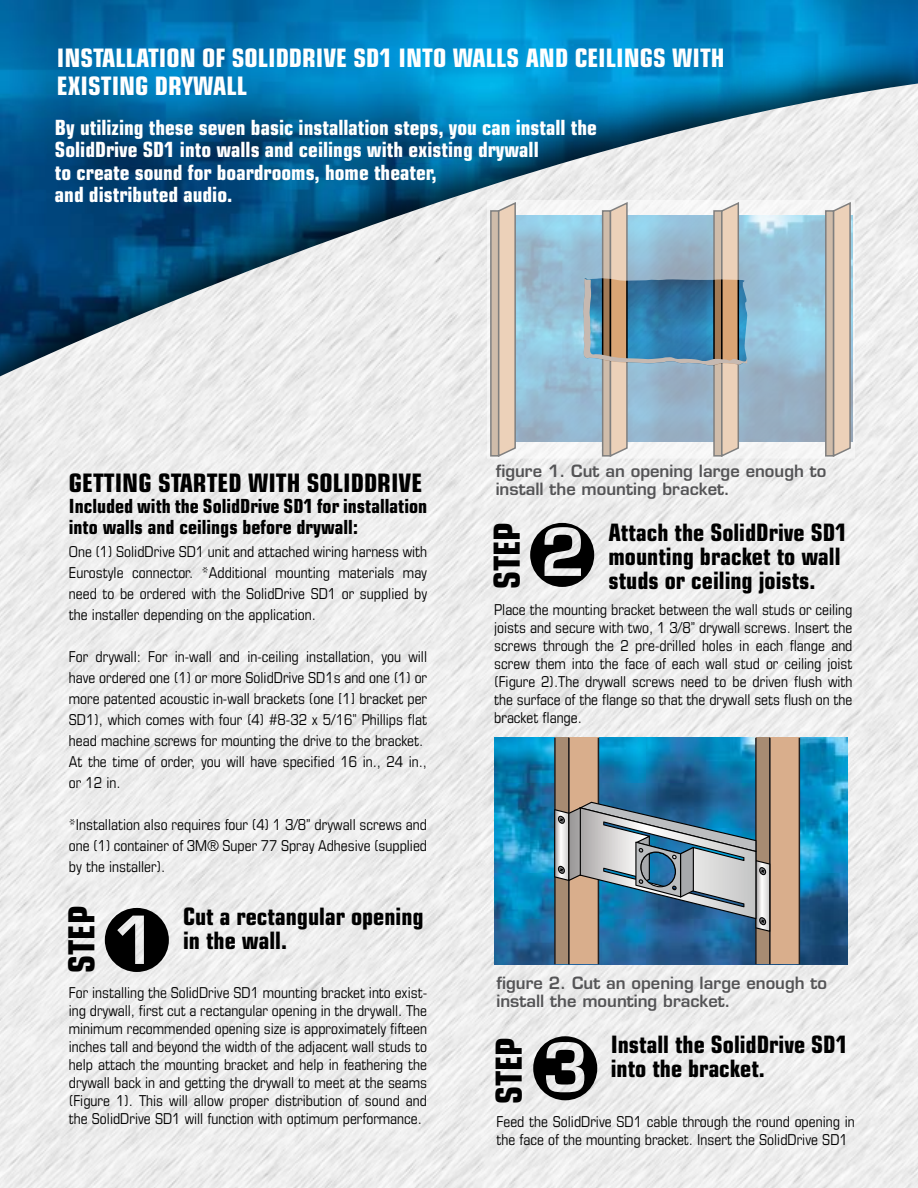
<style>
.page{position:relative;width:918px;height:1188px;background:#fff}
.page>*{position:absolute;margin:0;border:0;box-sizing:border-box;transform-origin:0 0}
.t1{font:700 condensed 36px "Eurostile LT Std";color:#000}
.t2{font:700 condensed 25.5px/28.5px "Eurostile LT Std";color:#fff}
.t3{font:700 condensed 25.5px "Eurostile LT Std";color:#000}
.t4{font:700 condensed 24px/24px "Eurostile LT Std";color:#000}
.t5{font:700 condensed 21px/22.5px "Eurostile LT Std";color:#fff}
.t6{font:700 condensed 19.5px/21px "Eurostile LT Std";color:#000}
.t7{font:600 16.5px/18px "Eurostile LT Std";color:#545456}
.t8{font:condensed 15px/18px "Eurostile LT Std";color:#000;text-align:justify}
</style>
<div class="page">
<img style="left:0;top:0;width:918px;height:40px">
<div style="left:0;top:40px;width:918px;height:1148px;background:#000;opacity:.75"></div>
<img style="left:0;top:84px;width:918px;height:1104px">
<svg style="left:105px;top:908px;width:64px;height:64px;background:#545454"></svg>
<svg style="left:530px;top:523px;width:64px;height:64px;background:#6d6d6d"></svg>
<img style="left:495px;top:738px;width:352px;height:226px">
<div style="left:555px;top:738px;width:14px;height:226px;background:#a78b72"></div>
<hr style="left:554px;top:738px;width:2px;height:226px;background:#221f20">
<div style="left:569px;top:738px;width:29px;height:226px;background:#d9ae8c"></div>
<hr style="left:598px;top:738px;width:1px;height:226px;background:#221f20">
<hr style="left:568px;top:738px;width:2px;height:226px;background:#221f20">
<div style="left:756px;top:738px;width:14px;height:226px;background:#a78b72"></div>
<hr style="left:755px;top:738px;width:2px;height:226px;background:#221f20">
<div style="left:770px;top:738px;width:29px;height:226px;background:#d9ae8c"></div>
<hr style="left:799px;top:738px;width:1px;height:226px;background:#221f20">
<hr style="left:769px;top:738px;width:2px;height:226px;background:#221f20">
<svg style="left:554px;top:802px;width:216px;height:130px;background:#7b93a2"></svg>
<svg style="left:533px;top:1036px;width:64px;height:64px;background:#6d6d6d"></svg>
<svg style="left:488px;top:200px;width:367px;height:259px;background:#b1c5cf"></svg>
<svg style="left:582px;top:201px;width:166px;height:257px;background:#99adb8"></svg>
<h2 class="t2" style="left:57px;top:43px;width:669px">INSTALLATION OF SOLIDDRIVE SD1 INTO WALLS AND CEILINGS WITH<br>EXISTING DRYWALL</h2>
<h3 class="t5" style="left:55px;top:116px;width:544px">By utilizing these seven basic installation steps, you can install the SolidDrive SD1 into walls and ceilings with existing drywall<br>to create sound for boardrooms, home theater,<br>and distributed audio.</h3>
<h2 class="t3" style="left:69px;top:468px;width:355px">GETTING STARTED WITH SOLIDDRIVE</h2>
<h3 class="t6" style="left:69px;top:496px;width:360px">Included with the SolidDrive SD1 for installation into walls and ceilings before drywall:</h3>
<p class="t8" style="left:69px;top:541px;width:360px;line-height:21px">One (1) SolidDrive SD1 unit and attached wiring harness with Eurostyle connector. *Additional mounting materials may need to be ordered with the SolidDrive SD1 or supplied by the installer depending on the application.</p>
<p class="t8" style="left:69px;top:646px;width:360px;line-height:21px;text-align:left">For drywall: For in-wall and in-ceiling installation, you will have ordered one (1) or more SolidDrive SD1s and one (1) or more patented acoustic in-wall brackets (one [1] bracket per SD1), which comes with four (4) #8-32 x 5/16” Phillips flat head machine screws for mounting the drive to the bracket.<br>At the time of order, you will have specified 16 in., 24 in., or 12 in.</p>
<p class="t8" style="left:69px;top:814px;width:360px;line-height:21px">*Installation also requires four (4) 1 3/8” drywall screws and one (1) container of 3M® Super 77 Spray Adhesive (supplied by the installer).</p>
<h3 class="t4" style="left:183px;top:904px;width:242px">Cut a rectangular opening in the wall.</h3>
<p class="t8" style="left:69px;top:984px;width:360px">For installing the SolidDrive SD1 mounting bracket into exist&shy;ing drywall, first cut a rectangular opening in the drywall. The minimum recommended opening size is approximately fifteen inches tall and beyond the width of the adjacent wall studs to help attach the mounting bracket and help in feathering the drywall back in and getting the drywall to meet at the seams (Figure 1). This will allow proper distribution of sound and the SolidDrive SD1 will function with optimum performance.</p>
<h1 class="t1" style="left:60px;top:973px;width:68px;rotate:-90deg">STEP</h1>
<p class="t7" style="left:496px;top:462px;width:332px">figure 1. Cut an opening large enough to install the mounting bracket.</p>
<h3 class="t4" style="left:608px;top:520px;width:240px">Attach the SolidDrive SD1 mounting bracket to wall studs or ceiling joists.</h3>
<p class="t8" style="left:494px;top:600px;width:360px">Place the mounting bracket between the wall studs or ceiling joists and secure with two, 1 3/8” drywall screws. Insert the screws through the 2 pre-drilled holes in each flange and screw them into the face of each wall stud or ceiling joist (Figure 2).The drywall screws need to be driven flush with the surface of the flange so that the drywall sets flush on the bracket flange.</p>
<h1 class="t1" style="left:485px;top:589px;width:68px;rotate:-90deg">STEP</h1>
<p class="t7" style="left:496px;top:974px;width:332px">figure 2. Cut an opening large enough to install the mounting bracket.</p>
<h3 class="t4" style="left:611px;top:1032px;width:239px">Install the SolidDrive SD1 into the bracket.</h3>
<p class="t8" style="left:496px;top:1112px;width:360px">Feed the SolidDrive SD1 cable through the round opening in the face of the mounting bracket. Insert the SolidDrive SD1</p>
<h1 class="t1" style="left:487px;top:1104px;width:68px;rotate:-90deg">STEP</h1>
</div>
